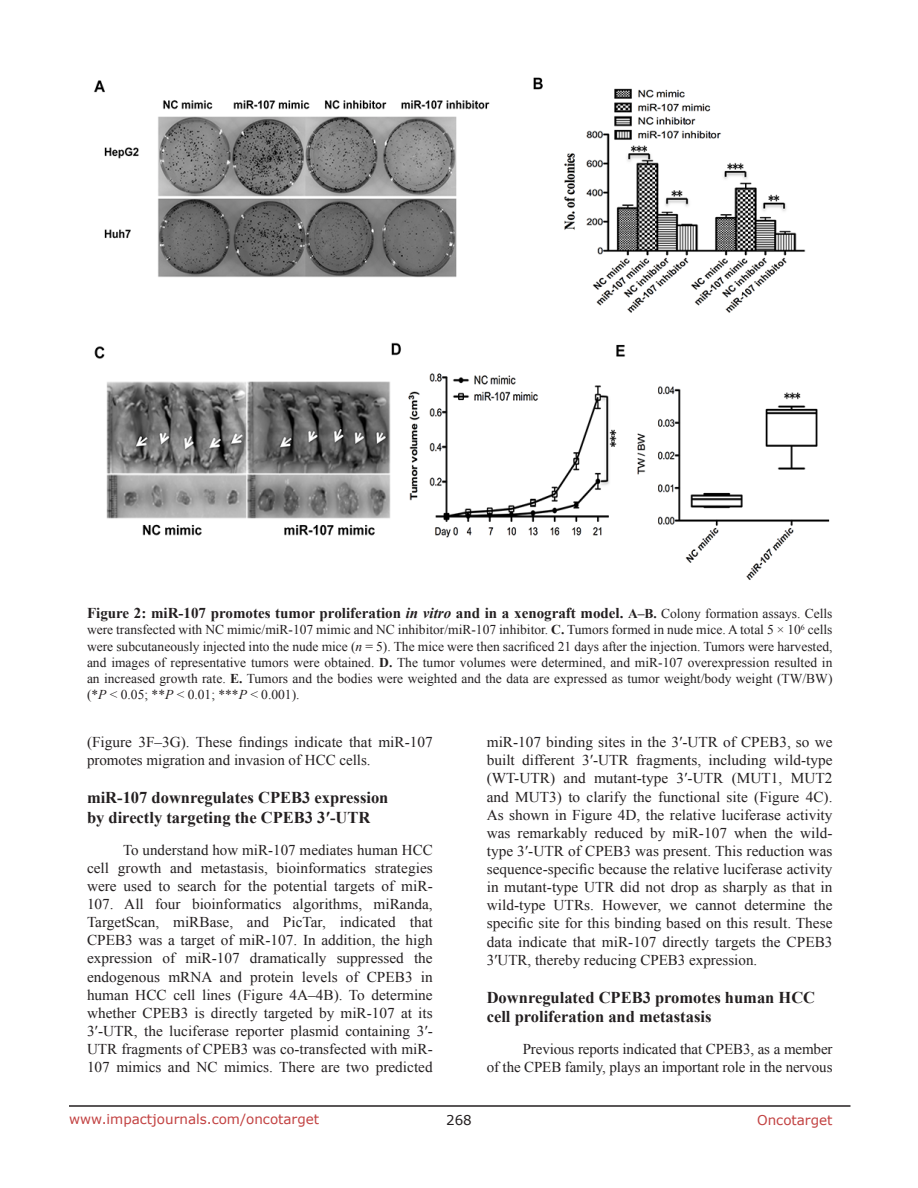
<style>
.page{position:relative;width:918px;height:1188px;background:#fff}
.page>*{position:absolute;margin:0;border:0;box-sizing:border-box;transform-origin:0 0}
.SubHeading{font:700 16.5px/20px "Times New Roman";color:#231f20}
.BodyText{font:15px/18.1px "Times New Roman";color:#231f20;text-align:justify}
.FigureText{font:700 15px "Times New Roman";color:#231f20}
.FigureText-2{font:13.5px/16.2px "Times New Roman";color:#231f20;text-align:justify}
.t1{font:13.5px "Verdana";color:#c24141}
.t2{font:13.5px "Verdana";color:#231f20}
.s1{font-style:italic}
.s2{font-size:13.5px}
.s3{font-weight:400;font-size:13.5px}
.s4{font-weight:700}
</style>
<div class="page">
<hr style="left:69px;top:1105px;width:781px;height:2px;background:#231f20">
<img style="left:94px;top:77px;width:736px;height:503px">
<p class="FigureText" style="left:87px;top:603px;width:747px">Figure 2: miR-107 promotes tumor proliferation <span class="s1">in vitro</span> and in a xenograft model. <span class="s2">A–B.</span> <span class="s3">Colony formation assays. Cells</span></p>
<p class="FigureText-2" style="left:87px;top:622px;width:747px">were transfected with NC mimic/miR-107 mimic and NC inhibitor/miR-107 inhibitor. <span class="s4">C.</span> Tumors formed in nude mice. A total 5 × 10<sup>6</sup> cells were subcutaneously injected into the nude mice (<span class="s1">n</span> = 5). The mice were then sacrificed 21 days after the injection. Tumors were harvested, and images of representative tumors were obtained. <span class="s4">D.</span> The tumor volumes were determined, and miR-107 overexpression resulted in an increased growth rate. <span class="s4">E.</span> Tumors and the bodies were weighted and the data are expressed as tumor weight/body weight (TW/BW) (*<span class="s1">P</span> &lt; 0.05; **<span class="s1">P</span> &lt; 0.01; ***<span class="s1">P</span> &lt; 0.001).</p>
<p class="BodyText" style="left:87px;top:733px;width:347px">(Figure 3F–3G). These findings indicate that miR-107 promotes migration and invasion of HCC cells.</p>
<p class="SubHeading" style="left:87px;top:787px;width:303px">miR-107 downregulates CPEB3 expression by directly targeting the CPEB3 3′-UTR</p>
<p class="BodyText" style="left:87px;top:840px;width:347px;text-indent:36px">To understand how miR-107 mediates human HCC cell growth and metastasis, bioinformatics strategies were used to search for the potential targets of miR-107. All four bioinformatics algorithms, miRanda, TargetScan, miRBase, and PicTar, indicated that CPEB3 was a target of miR-107. In addition, the high expression of miR-107 dramatically suppressed the endogenous mRNA and protein levels of CPEB3 in human HCC cell lines (Figure 4A–4B). To determine whether CPEB3 is directly targeted by miR-107 at its 3′-UTR, the luciferase reporter plasmid containing 3′- UTR fragments of CPEB3 was co-transfected with miR-107 mimics and NC mimics. There are two predicted</p>
<p class="BodyText" style="left:487px;top:733px;width:347px">miR-107 binding sites in the 3′-UTR of CPEB3, so we built different 3′-UTR fragments, including wild-type (WT-UTR) and mutant-type 3′-UTR (MUT1, MUT2 and MUT3) to clarify the functional site (Figure 4C).<br>As shown in Figure 4D, the relative luciferase activity was remarkably reduced by miR-107 when the wild&shy;type 3′-UTR of CPEB3 was present. This reduction was sequence-specific because the relative luciferase activity in mutant-type UTR did not drop as sharply as that in wild-type UTRs. However, we cannot determine the specific site for this binding based on this result. These data indicate that miR-107 directly targets the CPEB3<br>3′UTR, thereby reducing CPEB3 expression.</p>
<p class="SubHeading" style="left:487px;top:987px;width:330px">Downregulated CPEB3 promotes human HCC cell proliferation and metastasis</p>
<p class="BodyText" style="left:487px;top:1040px;width:347px;text-align:right">Previous reports indicated that CPEB3, as a member<br>of the CPEB family, plays an important role in the nervous</p>
<p class="t1" style="left:69px;top:1110px;width:252px">www.impactjournals.com/oncotarget</p>
<p class="t2" style="left:446px;top:1111px;width:27px">268</p>
<p class="t1" style="left:757px;top:1111px;width:77px">Oncotarget</p>
</div>
